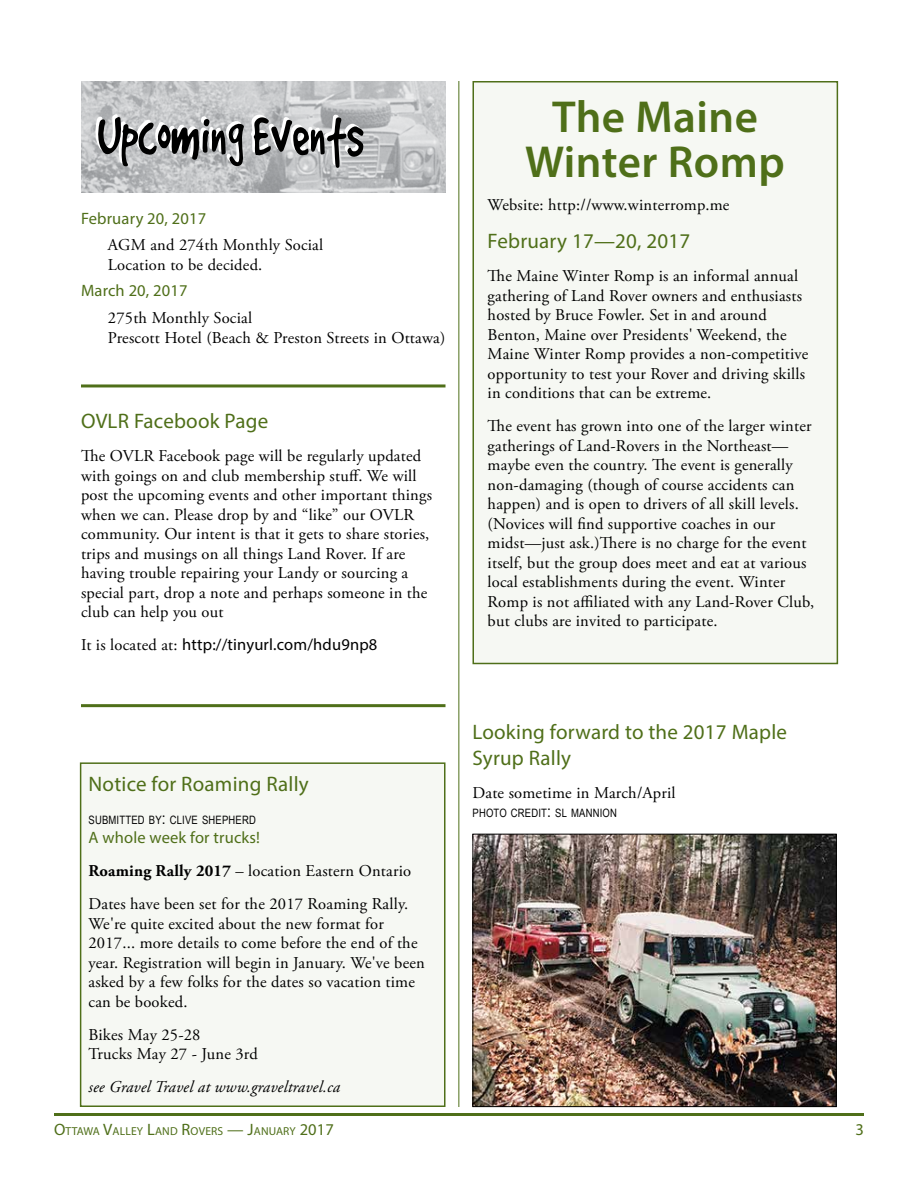
<style>
.page{position:relative;width:918px;height:1188px;background:#fff}
.page>*{position:absolute;margin:0;border:0;box-sizing:border-box;transform-origin:0 0}
.t1{font:600 45px/45px "Myriad Pro";letter-spacing:.01em;color:#4f6f19;text-align:center}
.t2{font:21px/25.2px "Myriad Pro";letter-spacing:.01em;color:#4f6f19}
.t3{font:16.5px/19.5px "Adobe Garamond Pro";letter-spacing:.01em;color:#000}
.t4{font:16.5px "Myriad Pro";letter-spacing:.01em;color:#4f6f19}
.t5{font:16.5px "Myriad Pro";letter-spacing:.01em;color:#000}
.t6{font:italic 16.5px "Adobe Garamond Pro";letter-spacing:.01em;color:#000}
.t7{font:16.5px "Myriad Pro";color:#4f6f19}
.t8{font:11.55px "Arial Narrow";letter-spacing:.015em;color:#000}
.t9{font:11.55px "Myriad Pro";letter-spacing:.015em;color:#4f6f19}
.s1{font-family:"Adobe Garamond Pro"}
.s2{font-size:16.5px}
.s3{font-weight:700}
</style>
<div class="page">
<hr style="left:54px;top:1113px;width:810px;height:3px;background:#4f6f19">
<div style="left:80px;top:762px;width:366px;height:345px;background:#f6f8f3;border:2px solid #4f6f19"></div>
<img style="left:81px;top:81px;width:365px;height:112px">
<svg style="left:95px;top:114px;width:149px;height:54px;background:#919293"></svg>
<svg style="left:251px;top:113px;width:113px;height:55px;background:#949596"></svg>
<hr style="left:459px;top:81px;width:1px;height:1026px;background:#4f6f19">
<hr style="left:81px;top:384px;width:365px;height:3px;background:#4f6f19">
<hr style="left:81px;top:704px;width:365px;height:3px;background:#4f6f19">
<div style="left:472px;top:81px;width:366px;height:583px;background:#f6f8f3;border:2px solid #4f6f19"></div>
<img style="left:474px;top:836px;width:361px;height:269px">
<div style="left:472px;top:834px;width:365px;height:273px;border:1px solid #000"></div>
<p class="t4" style="left:81px;top:208px;width:127px">February 20, 2017</p>
<p class="t3" style="left:108px;top:236px;width:217px">AGM and 274th Monthly Social<br>Location to be decided.</p>
<p class="t4" style="left:81px;top:281px;width:108px">March 20, 2017</p>
<p class="t3" style="left:108px;top:308px;width:339px">275th Monthly Social<br>Prescott Hotel (Beach &amp; Preston Streets in Ottawa)</p>
<p class="t2" style="left:81px;top:408px;width:189px">OVLR Facebook Page</p>
<p class="t3" style="left:81px;top:447px;width:353px">The OVLR Facebook page will be regularly updated with goings on and club membership stuff. We will post the upcoming events and other important things when we can. Please drop by and “like” our OVLR community. Our intent is that it gets to share stories, trips and musings on all things Land Rover. If are having trouble repairing your Landy or sourcing a special part, drop a note and perhaps someone in the club can help you out</p>
<p class="t5" style="left:81px;top:635px;width:298px"><span class="s1">It is located at:</span> http://tinyurl.com/hdu9np8</p>
<p class="t2" style="left:89px;top:771px;width:222px">Notice for Roaming Rally</p>
<p class="t8" style="left:89px;top:811px;width:169px">SUBMITTED BY<span class="s2">:</span> CLIVE SHEPHERD</p>
<p class="t4" style="left:89px;top:827px;width:173px">A whole week for trucks!</p>
<p class="t3" style="left:89px;top:855px;width:324px;line-height:33px"><span class="s3">Roaming Rally 2017</span> – location Eastern Ontario<br>Dates have been set for the 2017 Roaming Rally.</p>
<p class="t3" style="left:89px;top:914px;width:338px">We're quite excited about the new format for 2017... more details to come before the end of the year. Registration will begin in January. We've been asked by a few folks for the dates so vacation time can be booked.</p>
<p class="t3" style="left:89px;top:1025px;width:171px">Bikes May 25-28<br>Trucks May 27 - June 3rd</p>
<p class="t6" style="left:89px;top:1077px;width:253px">see Gravel Travel at www.graveltravel.ca</p>
<h1 class="t1" style="left:525px;top:93px;width:261px">The Maine<br>Winter Romp</h1>
<p class="t3" style="left:488px;top:195px;width:243px">Website: http://www.winterromp.me</p>
<p class="t2" style="left:488px;top:228px;width:204px">February 17—20, 2017</p>
<p class="t3" style="left:488px;top:267px;width:322px">The Maine Winter Romp is an informal annual gathering of Land Rover owners and enthusiasts hosted by Bruce Fowler. Set in and around Benton, Maine over Presidents' Weekend, the Maine Winter Romp provides a non-competitive opportunity to test your Rover and driving skills in conditions that can be extreme.</p>
<p class="t3" style="left:488px;top:417px;width:328px">The event has grown into one of the larger winter gatherings of Land-Rovers in the Northeast— maybe even the country. The event is generally non-damaging (though of course accidents can happen) and is open to drivers of all skill levels. (Novices will find supportive coaches in our midst—just ask.)There is no charge for the event itself, but the group does meet and eat at various local establishments during the event. Winter Romp is not affiliated with any Land-Rover Club, but clubs are invited to participate.</p>
<p class="t2" style="left:472px;top:719px;width:316px">Looking forward to the 2017 Maple<br>Syrup Rally</p>
<p class="t3" style="left:472px;top:783px;width:205px">Date sometime in March/April</p>
<p class="t8" style="left:472px;top:805px;width:146px">PHOTO CREDIT<span class="s2">:</span> SL MANNION</p>
<p class="t9" style="left:54px;top:1124px;width:282px"><span class="s2">O</span>TTAWA <span class="s2">V</span>ALLEY <span class="s2">L</span>AND <span class="s2">R</span>OVERS <span class="s2">— J</span>ANUARY <span class="s2">2017</span></p>
<p class="t7" style="left:856px;top:1120px;width:10px">3</p>
</div>
